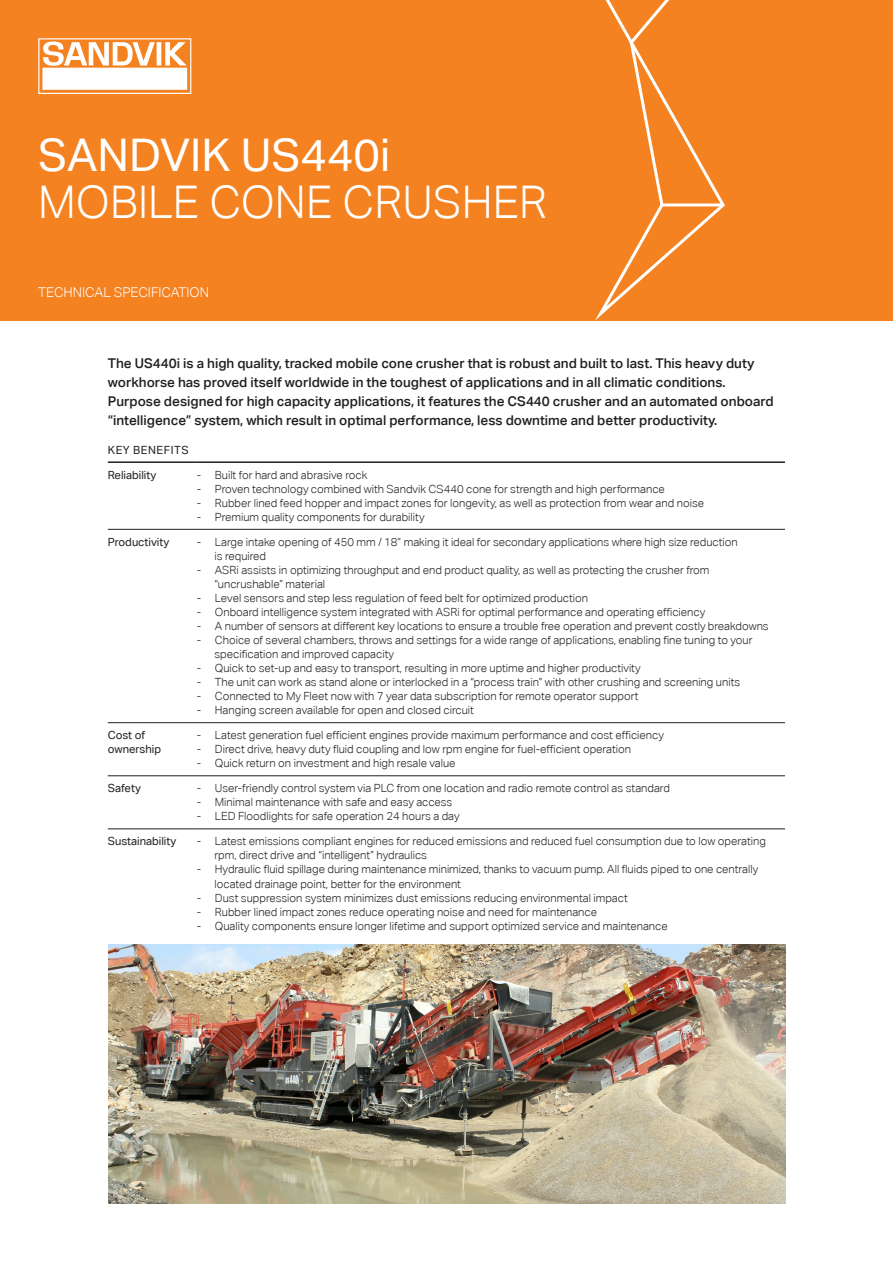
<style>
.page{position:relative;width:893px;height:1263px;background:#fff}
.page>*{position:absolute;margin:0;border:0;box-sizing:border-box;transform-origin:0 0}
.t1{font:300 45px "Aktiv Grotesk";color:#fff}
.t2{font:45px "Aktiv Grotesk";color:#fff}
.t3{font:500 13.5px/18.8px "Aktiv Grotesk";color:#231f20}
.t4{font:300 13.5px "Aktiv Grotesk";color:#fff}
.t5{font:300 11.25px/14.1px "Aktiv Grotesk";color:#231f20}
.t6{font:11.25px/14.1px "Aktiv Grotesk";color:#231f20}
.t7{font:11.25px "Aktiv Grotesk";letter-spacing:.05em;color:#231f20}
</style>
<div class="page">
<div style="left:0;top:0;width:893px;height:320px;background:#f58220"></div>
<svg style="left:589px;top:0;width:138px;height:321px"></svg>
<hr style="left:661px;top:203px;width:62px;height:3px;background:#fff">
<svg style="left:38px;top:38px;width:153px;height:56px"></svg>
<img style="left:108px;top:944px;width:677px;height:259px">
<hr style="left:108px;top:461px;width:89px;height:2px;background:#231f20">
<hr style="left:197px;top:461px;width:588px;height:2px;background:#231f20">
<hr style="left:108px;top:722px;width:89px;height:1px;background:#231f20">
<hr style="left:197px;top:722px;width:588px;height:1px;background:#231f20">
<hr style="left:108px;top:775px;width:89px;height:1px;background:#231f20">
<hr style="left:197px;top:775px;width:588px;height:1px;background:#231f20">
<hr style="left:108px;top:829px;width:89px;height:1px;background:#231f20">
<hr style="left:197px;top:829px;width:588px;height:1px;background:#231f20">
<hr style="left:108px;top:529px;width:89px;height:1px;background:#231f20">
<hr style="left:197px;top:529px;width:588px;height:1px;background:#231f20">
<p class="t2" style="left:38px;top:128px;width:354px">SANDVIK US440i</p>
<p class="t1" style="left:38px;top:176px;width:510px">MOBILE CONE CRUSHER</p>
<p class="t4" style="left:38px;top:284px;width:172px">TECHNICAL SPECIFICATION</p>
<p class="t3" style="left:108px;top:354px;width:667px">The US440i is a high quality, tracked mobile cone crusher that is robust and built to last. This heavy duty workhorse has proved itself worldwide in the toughest of applications and in all climatic conditions.<br>Purpose designed for high capacity applications, it features the CS440 crusher and an automated onboard “intelligence” system, which result in optimal performance, less downtime and better productivity.</p>
<p class="t7" style="left:108px;top:443px;width:82px">KEY BENEFITS</p>
<p class="t6" style="left:108px;top:468px;width:50px">Reliability</p>
<p class="t5" style="left:197px;top:468px;width:172px">- Built for hard and abrasive rock</p>
<p class="t5" style="left:197px;top:482px;width:469px">- Proven technology combined with Sandvik CS440 cone for strength and high performance</p>
<p class="t5" style="left:197px;top:496px;width:509px">- Rubber lined feed hopper and impact zones for longevity, as well as protection from wear and noise</p>
<p class="t5" style="left:197px;top:510px;width:229px">- Premium quality components for durability</p>
<p class="t6" style="left:108px;top:535px;width:63px">Productivity</p>
<p class="t5" style="left:215px;top:535px;width:525px;text-indent:-18px">- Large intake opening of 450 mm / 18” making it ideal for secondary applications where high size reduction is required</p>
<p class="t5" style="left:215px;top:563px;width:496px;text-indent:-18px">- ASRi assists in optimizing throughput and end product quality, as well as protecting the crusher from “uncrushable” material</p>
<p class="t5" style="left:197px;top:591px;width:393px">- Level sensors and step less regulation of feed belt for optimized production</p>
<p class="t5" style="left:197px;top:605px;width:510px">- Onboard intelligence system integrated with ASRi for optimal performance and operating efficiency</p>
<p class="t5" style="left:197px;top:619px;width:573px">- A number of sensors at different key locations to ensure a trouble free operation and prevent costly breakdowns</p>
<p class="t5" style="left:215px;top:633px;width:539px;text-indent:-18px">- Choice of several chambers, throws and settings for a wide range of applications, enabling fine tuning to your specification and improved capacity</p>
<p class="t5" style="left:197px;top:661px;width:445px">- Quick to set-up and easy to transport, resulting in more uptime and higher productivity</p>
<p class="t5" style="left:197px;top:675px;width:545px">- The unit can work as stand alone or interlocked in a “process train” with other crushing and screening units</p>
<p class="t5" style="left:197px;top:689px;width:443px">- Connected to My Fleet now with 7 year data subscription for remote operator support</p>
<p class="t5" style="left:197px;top:703px;width:278px">- Hanging screen available for open and closed circuit</p>
<p class="t6" style="left:108px;top:728px;width:55px">Cost of ownership</p>
<p class="t5" style="left:197px;top:728px;width:469px">- Latest generation fuel efficient engines provide maximum performance and cost efficiency</p>
<p class="t5" style="left:197px;top:742px;width:436px">- Direct drive, heavy duty fluid coupling and low rpm engine for fuel-efficient operation</p>
<p class="t5" style="left:197px;top:756px;width:260px">- Quick return on investment and high resale value</p>
<p class="t6" style="left:108px;top:781px;width:35px">Safety</p>
<p class="t5" style="left:197px;top:781px;width:475px">- User-friendly control system via PLC from one location and radio remote control as standard</p>
<p class="t5" style="left:197px;top:795px;width:257px">- Minimal maintenance with safe and easy access</p>
<p class="t5" style="left:197px;top:809px;width:264px">- LED Floodlights for safe operation 24 hours a day</p>
<p class="t6" style="left:108px;top:834px;width:70px">Sustainability</p>
<p class="t5" style="left:215px;top:834px;width:553px;text-indent:-18px">- Latest emissions compliant engines for reduced emissions and reduced fuel consumption due to low operating rpm, direct drive and “intelligent” hydraulics</p>
<p class="t5" style="left:215px;top:862px;width:545px;text-indent:-18px">- Hydraulic fluid spillage during maintenance minimized, thanks to vacuum pump. All fluids piped to one centrally located drainage point, better for the environment</p>
<p class="t5" style="left:197px;top:890px;width:432px">- Dust suppression system minimizes dust emissions reducing environmental impact</p>
<p class="t5" style="left:197px;top:904px;width:402px">- Rubber lined impact zones reduce operating noise and need for maintenance</p>
<p class="t5" style="left:197px;top:918px;width:472px">- Quality components ensure longer lifetime and support optimized service and maintenance</p>
</div>
